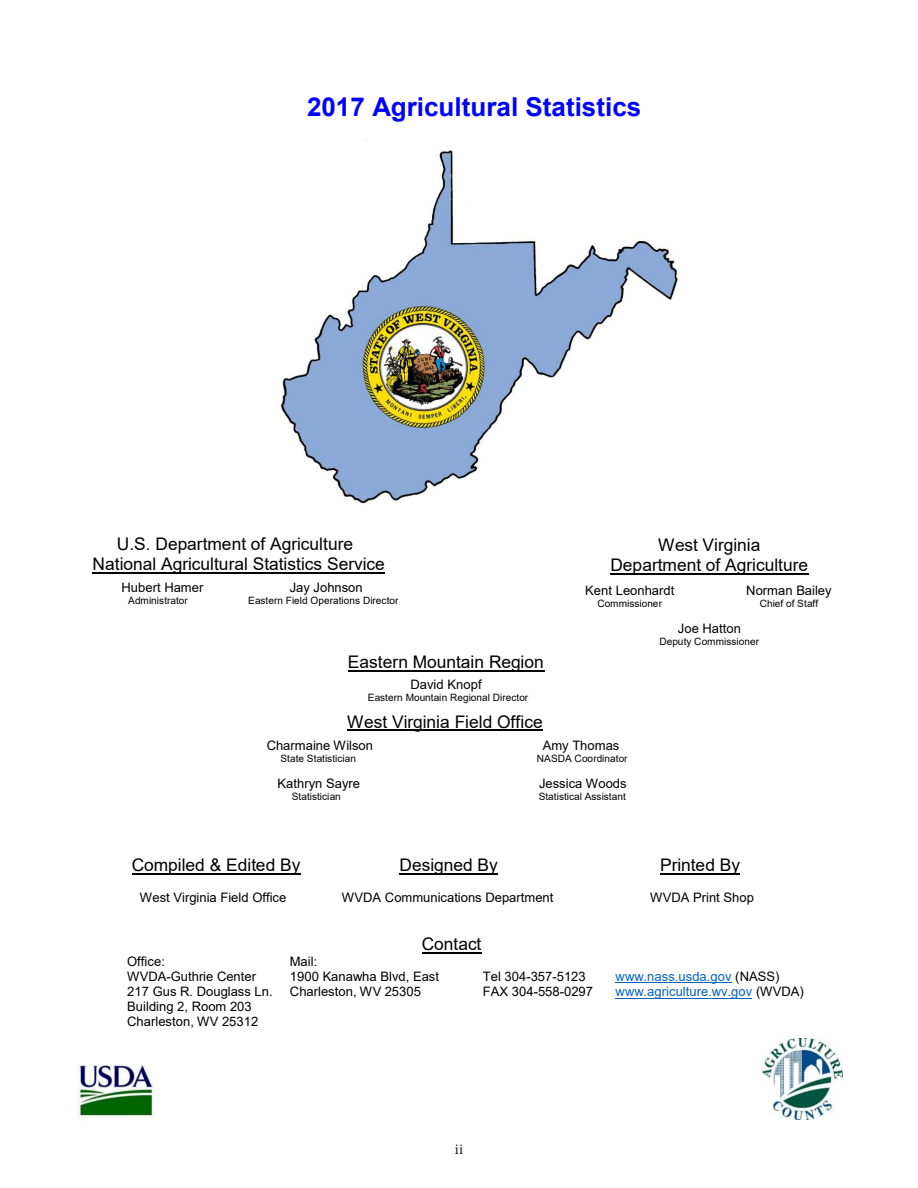
<style>
.page{position:relative;width:918px;height:1188px;background:#fff}
.page>*{position:absolute;margin:0;border:0;box-sizing:border-box;transform-origin:0 0}
.t1{font:700 26.1px "Arial";color:#00f}
.t2{font:17.4px/20px "Arial";color:#000;text-align:center}
.t3{font:15px "Minion Pro";color:#231f20}
.t4{font:13.05px/15px "Arial";letter-spacing:.005em;color:#000}
.t5{font:13.05px/15.1px "Arial";letter-spacing:.005em;color:#0563c1}
.t6{font:10.05px "Arial";color:#000}
.s1{color:#000}
</style>
<div class="page">
<img style="left:762px;top:1038px;width:81px;height:81px">
<img style="left:76px;top:1064px;width:78px;height:54px">
<hr style="left:422px;top:952px;width:60px;height:1px;background:#000">
<hr style="left:616px;top:983px;width:116px;height:1px;background:#0563c1">
<hr style="left:616px;top:998px;width:136px;height:1px;background:#0563c1">
<hr style="left:132px;top:873px;width:169px;height:1px;background:#000">
<hr style="left:400px;top:873px;width:98px;height:1px;background:#000">
<hr style="left:660px;top:873px;width:80px;height:1px;background:#000">
<hr style="left:347px;top:729px;width:196px;height:2px;background:#000">
<hr style="left:93px;top:572px;width:292px;height:1px;background:#000">
<hr style="left:610px;top:573px;width:198px;height:1px;background:#000">
<hr style="left:348px;top:670px;width:196px;height:2px;background:#000">
<img style="left:280px;top:139px;width:398px;height:365px">
<p class="t1" style="left:307px;top:88px;width:336px">2017 Agricultural Statistics</p>
<p class="t2" style="left:93px;top:534px;width:294px">U.S. Department of Agriculture<br>National Agricultural Statistics Service</p>
<p class="t4" style="left:121px;top:580px;width:83px">Hubert Hamer</p>
<p class="t4" style="left:290px;top:580px;width:74px">Jay Johnson</p>
<p class="t6" style="left:128px;top:594px;width:61px">Administrator</p>
<p class="t6" style="left:248px;top:594px;width:152px">Eastern Field Operations Director</p>
<p class="t2" style="left:348px;top:652px;width:197px">Eastern Mountain Region</p>
<p class="t4" style="left:411px;top:677px;width:73px">David Knopf</p>
<p class="t6" style="left:368px;top:691px;width:162px">Eastern Mountain Regional Director</p>
<p class="t2" style="left:610px;top:535px;width:199px">West Virginia<br>Department of Agriculture</p>
<p class="t4" style="left:585px;top:583px;width:91px">Kent Leonhardt</p>
<p class="t4" style="left:746px;top:583px;width:87px">Norman Bailey</p>
<p class="t6" style="left:597px;top:597px;width:66px">Commissioner</p>
<p class="t6" style="left:760px;top:597px;width:60px">Chief of Staff</p>
<p class="t4" style="left:678px;top:620px;width:65px">Joe Hatton</p>
<p class="t6" style="left:660px;top:634px;width:101px">Deputy Commissioner</p>
<p class="t2" style="left:347px;top:711px;width:197px">West Virginia Field Office</p>
<p class="t4" style="left:267px;top:738px;width:108px">Charmaine Wilson</p>
<p class="t6" style="left:281px;top:751px;width:77px">State Statistician</p>
<p class="t4" style="left:278px;top:776px;width:84px">Kathryn Sayre</p>
<p class="t6" style="left:292px;top:790px;width:50px">Statistician</p>
<p class="t4" style="left:543px;top:738px;width:78px">Amy Thomas</p>
<p class="t6" style="left:537px;top:751px;width:92px">NASDA Coordinator</p>
<p class="t4" style="left:539px;top:776px;width:89px">Jessica Woods</p>
<p class="t6" style="left:539px;top:790px;width:89px">Statistical Assistant</p>
<p class="t2" style="left:132px;top:855px;width:170px">Compiled &amp; Edited By</p>
<p class="t2" style="left:400px;top:855px;width:100px">Designed By</p>
<p class="t2" style="left:660px;top:855px;width:81px">Printed By</p>
<p class="t4" style="left:140px;top:890px;width:148px">West Virginia Field Office</p>
<p class="t4" style="left:342px;top:890px;width:213px">WVDA Communications Department</p>
<p class="t4" style="left:650px;top:890px;width:105px">WVDA Print Shop</p>
<p class="t2" style="left:422px;top:934px;width:61px">Contact</p>
<p class="t4" style="left:127px;top:954px;width:147px">Office:<br>WVDA-Guthrie Center<br>217 Gus R. Douglass Ln.<br>Building 2, Room 203<br>Charleston, WV 25312</p>
<p class="t4" style="left:290px;top:954px;width:151px">Mail:<br>1900 Kanawha Blvd, East<br>Charleston, WV 25305</p>
<p class="t4" style="left:483px;top:969px;width:112px">Tel 304-357-5123<br>FAX 304-558-0297</p>
<p class="t5" style="left:616px;top:969px;width:190px">www.nass.usda.gov <span class="s1">(NASS) </span>www.agriculture.wv.gov <span class="s1">(WVDA)</span></p>
<p class="t3" style="left:455px;top:1139px;width:10px">ii</p>
</div>
